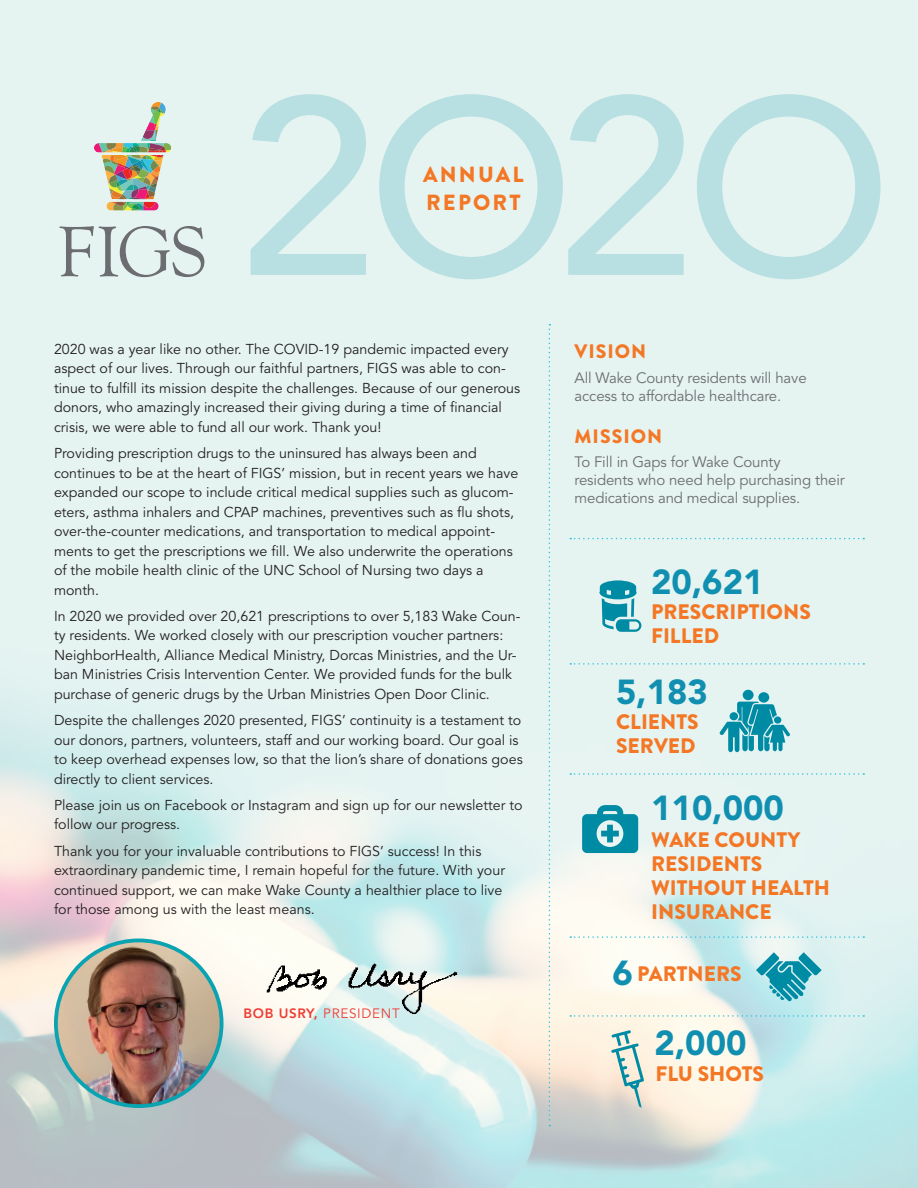
<style>
.page{position:relative;width:918px;height:1188px;background:#fff}
.page>*{position:absolute;margin:0;border:0;box-sizing:border-box;transform-origin:0 0}
.t1{font:900 34.5px "Avenir";color:#118fb1}
.t2{font:900 21.9px/27.2px "Brandon Grotesque";letter-spacing:.1em;color:#f47725}
.t3{font:900 21px/24px "Brandon Grotesque";color:#f47725}
.t4{font:900 19.5px "Brandon Grotesque";letter-spacing:.05em;color:#f47725}
.t5{font:15px/18px "Avenir";letter-spacing:-.01em;color:#6c6d70}
.t6{font:14.25px/19.5px "Avenir";color:#231f20}
.t7{font:13.5px "Avenir";letter-spacing:.05em;color:#ee3e35}
.s1{font-weight:800}
</style>
<div class="page">
<img style="left:0;top:0;width:918px;height:1188px">
<img style="left:56px;top:940px;width:166px;height:166px;border-radius:83px">
<div style="left:54px;top:939px;width:169px;height:169px;border:4px solid #09a3b2;border-radius:50%"></div>
<svg style="left:59px;top:226px;width:145px;height:51px"></svg>
<svg style="left:155px;top:126px;width:4px;height:4px"></svg>
<svg style="left:151px;top:102px;width:15px;height:15px"></svg>
<img style="left:94px;top:143px;width:77px;height:68px">
<svg style="left:251px;top:94px;width:312px;height:185px;fill:#e5f4f1"></svg>
<svg style="left:568px;top:94px;width:313px;height:185px;fill:#e5f4f1"></svg>
<svg style="left:549px;top:324px;width:1px;height:802px"></svg>
<svg style="left:570px;top:538px;width:294px;height:1px"></svg>
<svg style="left:570px;top:663px;width:294px;height:2px"></svg>
<svg style="left:570px;top:773px;width:294px;height:2px"></svg>
<svg style="left:570px;top:936px;width:294px;height:2px"></svg>
<svg style="left:570px;top:1015px;width:294px;height:2px"></svg>
<svg style="left:599px;top:580px;width:42px;height:52px"></svg>
<svg style="left:582px;top:805px;width:56px;height:48px"></svg>
<div style="left:743px;top:690px;width:11px;height:10px;background:#008ba5;border-radius:50%"></div>
<svg style="left:719px;top:702px;width:71px;height:50px"></svg>
<div style="left:758px;top:692px;width:11px;height:11px;background:#008ba5;border-radius:50%"></div>
<svg style="left:611px;top:1030px;width:33px;height:78px"></svg>
<svg style="left:756px;top:952px;width:66px;height:49px"></svg>
<img style="left:249px;top:935px;width:223px;height:89px">
<p class="t2" style="left:423px;top:162px;width:102px">ANNUAL<br>REPORT</p>
<p class="t6" style="left:54px;top:339px;width:468px">2020 was a year like no other. The COVID-19 pandemic impacted every aspect of our lives. Through our faithful partners, FIGS was able to con&shy;tinue to fulfill its mission despite the challenges. Because of our generous donors, who amazingly increased their giving during a time of financial crisis, we were able to fund all our work. Thank you!</p>
<p class="t6" style="left:54px;top:444px;width:466px">Providing prescription drugs to the uninsured has always been and continues to be at the heart of FIGS’ mission, but in recent years we have expanded our scope to include critical medical supplies such as glucom&shy;eters, asthma inhalers and CPAP machines, preventives such as flu shots, over-the-counter medications, and transportation to medical appoint&shy;ments to get the prescriptions we fill. We also underwrite the operations of the mobile health clinic of the UNC School of Nursing two days a month.</p>
<p class="t6" style="left:54px;top:606px;width:468px">In 2020 we provided over 20,621 prescriptions to over 5,183 Wake Coun&shy;ty residents. We worked closely with our prescription voucher partners:<br>NeighborHealth, Alliance Medical Ministry, Dorcas Ministries, and the Ur&shy;ban Ministries Crisis Intervention Center. We provided funds for the bulk purchase of generic drugs by the Urban Ministries Open Door Clinic.</p>
<p class="t6" style="left:54px;top:711px;width:470px">Despite the challenges 2020 presented, FIGS’ continuity is a testament to our donors, partners, volunteers, staff and our working board. Our goal is to keep overhead expenses low, so that the lion’s share of donations goes directly to client services.</p>
<p class="t6" style="left:54px;top:795px;width:470px">Please join us on Facebook or Instagram and sign up for our newsletter to follow our progress.</p>
<p class="t6" style="left:54px;top:841px;width:453px">Thank you for your invaluable contributions to FIGS’ success! In this extraordinary pandemic time, I remain hopeful for the future. With your continued support, we can make Wake County a healthier place to live for those among us with the least means.</p>
<p class="t7" style="left:243px;top:1005px;width:158px"><span class="s1">BOB USRY,</span> PRESIDENT</p>
<p class="t4" style="left:575px;top:337px;width:73px">VISION</p>
<p class="t5" style="left:575px;top:369px;width:234px">All Wake County residents will have access to affordable healthcare.</p>
<p class="t4" style="left:575px;top:422px;width:89px">MISSION</p>
<p class="t5" style="left:575px;top:454px;width:272px">To Fill in Gaps for Wake County<br>residents who need help purchasing their medications and medical supplies.</p>
<p class="t1" style="left:651px;top:561px;width:114px">20,621</p>
<p class="t3" style="left:651px;top:600px;width:161px">PRESCRIPTIONS<br>FILLED</p>
<p class="t1" style="left:616px;top:671px;width:93px">5,183</p>
<p class="t3" style="left:616px;top:710px;width:84px">CLIENTS<br>SERVED</p>
<p class="t1" style="left:651px;top:788px;width:134px">110,000</p>
<p class="t3" style="left:651px;top:828px;width:180px">WAKE COUNTY<br>RESIDENTS<br>WITHOUT HEALTH<br>INSURANCE</p>
<p class="t1" style="left:612px;top:952px;width:22px">6</p>
<p class="t3" style="left:637px;top:962px;width:106px">PARTNERS</p>
<p class="t1" style="left:655px;top:1023px;width:93px">2,000</p>
<p class="t3" style="left:656px;top:1062px;width:110px">FLU SHOTS</p>
</div>
